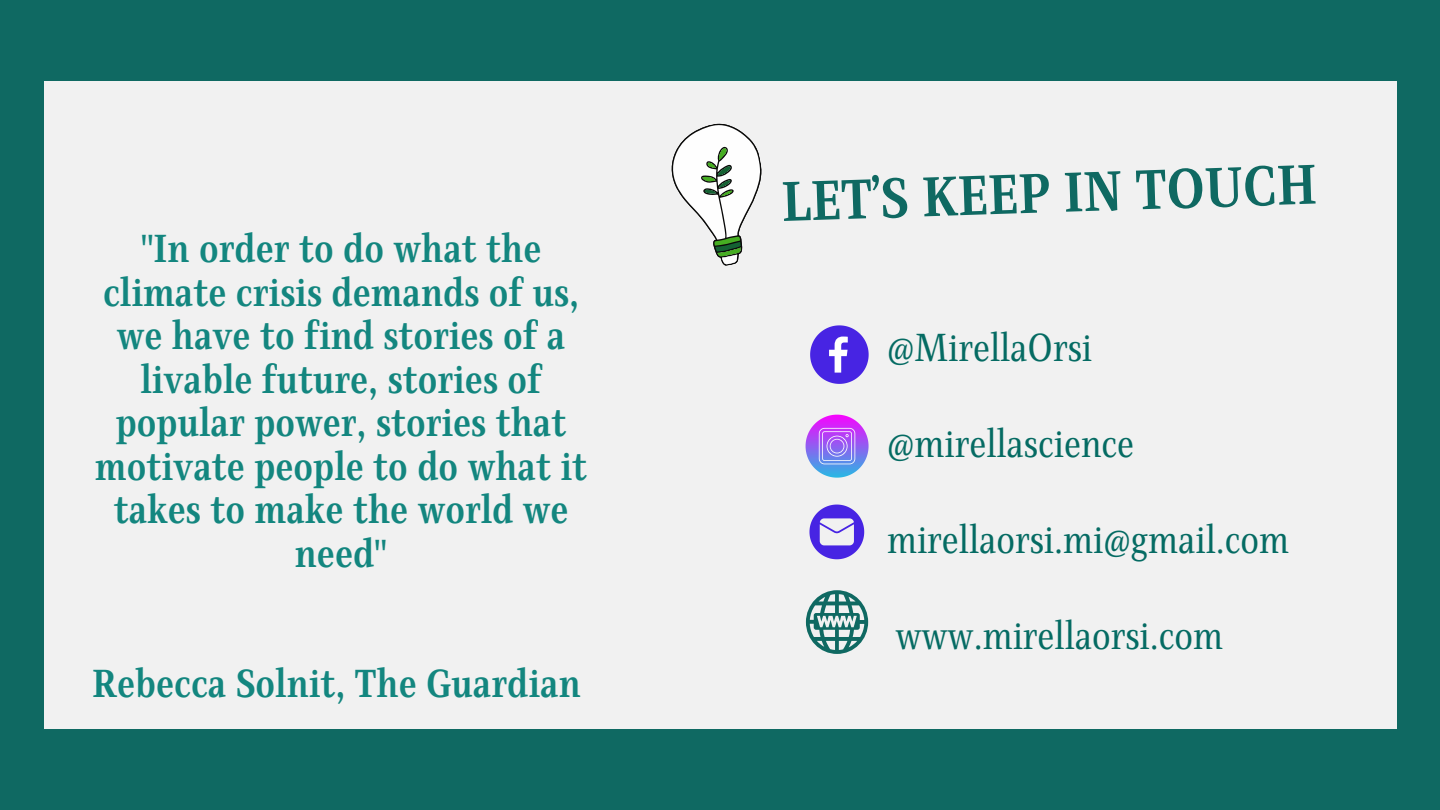
<style>
.page{position:relative;width:1440px;height:810px;background:#0f6962}
.page>*{position:absolute;margin:0;border:0;box-sizing:border-box;transform-origin:0 0}
.t1{font:700 57px "Singel";color:#0f6962}
.t2{font:700 40px/43.5px "Singel";color:#13867f;text-align:center}
.t3{font:40px "Singel";color:#056b63}
</style>
<div class="page">
<div style="left:44px;top:81px;width:1353px;height:648px;background:#f1f1f1"></div>
<svg style="left:810px;top:325px;width:59px;height:59px"></svg>
<svg style="left:806px;top:415px;width:63px;height:63px"></svg>
<svg style="left:809px;top:505px;width:55px;height:54px"></svg>
<svg style="left:806px;top:590px;width:62px;height:64px"></svg>
<svg style="left:671px;top:123px;width:91px;height:143px"></svg>
<p class="t2" style="left:95px;top:228px;width:494px">"In order to do what the climate crisis demands of us, we have to find stories of a livable future, stories of popular power, stories that motivate people to do what it takes to make the world we need"</p>
<p class="t2" style="left:92px;top:663px;width:490px">Rebecca Solnit, The Guardian</p>
<p class="t1" style="left:780px;top:168px;width:537px;rotate:-2deg">LET’S KEEP IN TOUCH</p>
<p class="t3" style="left:887px;top:324px;width:207px">@MirellaOrsi</p>
<p class="t3" style="left:887px;top:420px;width:249px">@mirellascience</p>
<p class="t3" style="left:887px;top:516px;width:404px">mirellaorsi.mi@gmail.com</p>
<p class="t3" style="left:895px;top:612px;width:329px">www.mirellaorsi.com</p>
</div>
